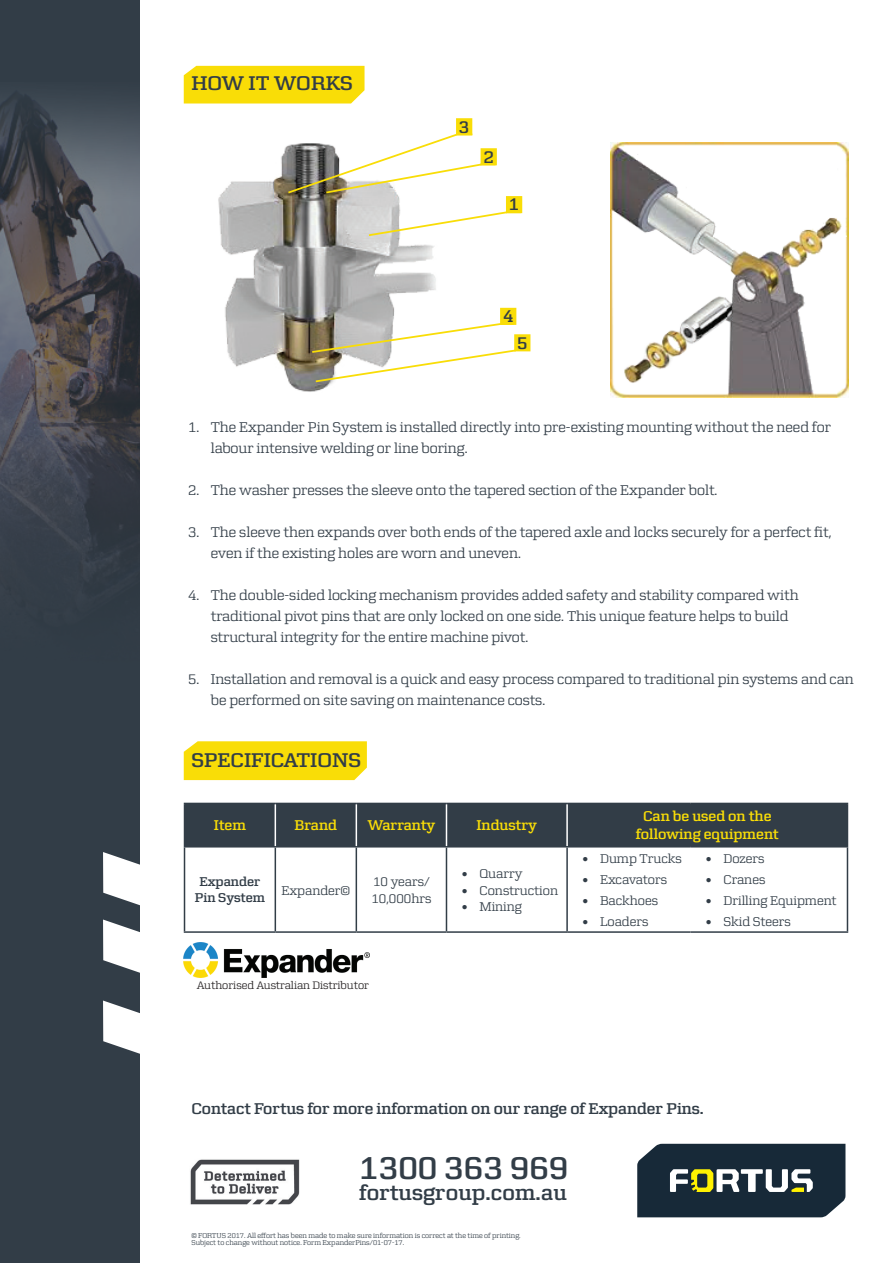
<style>
.page{position:relative;width:893px;height:1263px;background:#fff}
.page>*{position:absolute;margin:0;border:0;box-sizing:border-box;transform-origin:0 0}
.t1{font:600 33.75px "Zetta Serif";color:#323d47}
.t2{font:600 22.5px "Zetta Serif";letter-spacing:.005em;color:#323d47}
.t3{font:600 21px "Zetta Serif";color:#323d47}
.t4{font:600 18px "Zetta Serif";color:#323d47}
.t5{font:600 16.5px "Zetta Serif";color:#323d47}
.t6{font:15px/21px "Zetta Serif";color:#323d47}
.t7{font:600 15px/18px "Zetta Serif";color:#f9dd07;text-align:center}
.t8{font:13.5px/16.2px "Zetta Serif";color:#323d47}
.t9{font:600 13.5px/16.2px "Zetta Serif";color:#323d47;text-align:center}
.t10{font:11.55px "Zetta Serif";color:#231f20}
.t11{font:7.5px/7.5px "Zetta Serif";color:#323d47}
</style>
<div class="page">
<svg style="left:637px;top:1144px;width:208px;height:73px;background:#37464d"></svg>
<div style="left:456px;top:118px;width:16px;height:17px;background:#f9dd07;border:2px solid #f9dd07"></div>
<div style="left:0;top:0;width:140px;height:1263px;background:#323d47"></div>
<img style="left:190px;top:1159px;width:110px;height:45px">
<svg style="left:102px;top:851px;width:38px;height:132px"></svg>
<svg style="left:102px;top:999px;width:38px;height:65px"></svg>
<div style="left:185px;top:804px;width:662px;height:42px;background:#323d47"></div>
<hr style="left:275px;top:804px;width:1px;height:42px;background:#fff">
<hr style="left:356px;top:804px;width:1px;height:42px;background:#fff">
<hr style="left:446px;top:804px;width:1px;height:42px;background:#fff">
<hr style="left:566px;top:804px;width:2px;height:42px;background:#fff">
<hr style="left:184px;top:803px;width:91px;height:1px;background:#323d47">
<hr style="left:184px;top:804px;width:1px;height:42px;background:#323d47">
<hr style="left:275px;top:803px;width:81px;height:1px;background:#323d47">
<hr style="left:356px;top:803px;width:90px;height:1px;background:#323d47">
<hr style="left:446px;top:803px;width:121px;height:1px;background:#323d47">
<hr style="left:567px;top:803px;width:123px;height:1px;background:#323d47">
<hr style="left:690px;top:803px;width:158px;height:1px;background:#323d47">
<hr style="left:847px;top:804px;width:1px;height:42px;background:#323d47">
<hr style="left:184px;top:846px;width:91px;height:1px;background:#323d47">
<hr style="left:184px;top:847px;width:1px;height:84px;background:#323d47">
<hr style="left:275px;top:846px;width:81px;height:1px;background:#323d47">
<hr style="left:275px;top:847px;width:1px;height:84px;background:#323d47">
<hr style="left:356px;top:846px;width:90px;height:1px;background:#323d47">
<hr style="left:356px;top:847px;width:1px;height:84px;background:#323d47">
<hr style="left:446px;top:846px;width:121px;height:1px;background:#323d47">
<hr style="left:446px;top:847px;width:1px;height:84px;background:#323d47">
<hr style="left:690px;top:846px;width:158px;height:1px;background:#323d47">
<hr style="left:847px;top:847px;width:1px;height:84px;background:#323d47">
<hr style="left:184px;top:931px;width:91px;height:2px;background:#323d47">
<hr style="left:275px;top:931px;width:81px;height:2px;background:#323d47">
<hr style="left:356px;top:931px;width:90px;height:2px;background:#323d47">
<hr style="left:446px;top:931px;width:121px;height:2px;background:#323d47">
<hr style="left:690px;top:931px;width:158px;height:2px;background:#323d47">
<hr style="left:567px;top:846px;width:123px;height:1px;background:#323d47">
<hr style="left:566px;top:847px;width:2px;height:84px;background:#323d47">
<hr style="left:567px;top:931px;width:123px;height:2px;background:#323d47">
<div style="left:184px;top:66px;width:180px;height:37px;background:#f9dd07"></div>
<img style="left:218px;top:147px;width:218px;height:245px">
<svg style="left:367px;top:210px;width:154px;height:27px"></svg>
<svg style="left:286px;top:132px;width:209px;height:63px"></svg>
<svg style="left:310px;top:322px;width:208px;height:61px"></svg>
<div style="left:481px;top:148px;width:16px;height:17px;background:#f9dd07;border:2px solid #f9dd07"></div>
<div style="left:506px;top:196px;width:16px;height:17px;background:#f9dd07"></div>
<div style="left:500px;top:308px;width:16px;height:17px;background:#f9dd07;border:2px solid #f9dd07"></div>
<div style="left:514px;top:334px;width:16px;height:17px;background:#f9dd07;border:2px solid #f9dd07"></div>
<img style="left:610px;top:143px;width:238px;height:254px">
<img style="left:0;top:83px;width:140px;height:606px">
<div style="left:184px;top:741px;width:183px;height:39px;background:#f9dd07"></div>
<img style="left:184px;top:943px;width:185px;height:34px">
<h3 class="t3" style="left:191px;top:70px;width:163px">HOW IT WORKS</h3>
<p class="t4" style="left:459px;top:116px;width:12px">3</p>
<p class="t4" style="left:483px;top:146px;width:12px">2</p>
<p class="t4" style="left:509px;top:194px;width:12px">1</p>
<p class="t4" style="left:503px;top:306px;width:12px">4</p>
<p class="t4" style="left:517px;top:332px;width:12px">5</p>
<p class="t6" style="left:211px;top:417px;width:622px;text-indent:-22px">1. The Expander Pin System is installed directly into pre-existing mounting without the need for labour intensive welding or line boring.</p>
<p class="t6" style="left:188px;top:480px;width:531px">2. The washer presses the sleeve onto the tapered section of the Expander bolt.</p>
<p class="t6" style="left:211px;top:522px;width:622px;text-indent:-22px">3. The sleeve then expands over both ends of the tapered axle and locks securely for a perfect fit, even if the existing holes are worn and uneven.</p>
<p class="t6" style="left:211px;top:585px;width:589px;text-indent:-22px">4. The double-sided locking mechanism provides added safety and stability compared with traditional pivot pins that are only locked on one side. This unique feature helps to build structural integrity for the entire machine pivot.</p>
<p class="t6" style="left:211px;top:669px;width:644px;text-indent:-22px">5. Installation and removal is a quick and easy process compared to traditional pin systems and can be performed on site saving on maintenance costs.</p>
<h3 class="t3" style="left:191px;top:748px;width:171px">SPECIFICATIONS</h3>
<p class="t7" style="left:214px;top:816px;width:34px">Item</p>
<p class="t7" style="left:295px;top:816px;width:44px">Brand</p>
<p class="t7" style="left:367px;top:816px;width:70px">Warranty</p>
<p class="t7" style="left:476px;top:816px;width:62px">Industry</p>
<p class="t7" style="left:636px;top:807px;width:144px">Can be used on the following equipment</p>
<p class="t9" style="left:195px;top:873px;width:72px">Expander<br>Pin System</p>
<p class="t8" style="left:281px;top:882px;width:70px">Expander©</p>
<p class="t8" style="left:371px;top:874px;width:62px">10 years/<br>10,000hrs</p>
<p class="t8" style="left:582px;top:850px;width:101px">• Dump Trucks</p>
<p class="t8" style="left:582px;top:871px;width:87px">• Excavators</p>
<p class="t8" style="left:582px;top:892px;width:78px">• Backhoes</p>
<p class="t8" style="left:582px;top:913px;width:68px">• Loaders</p>
<p class="t8" style="left:705px;top:850px;width:61px">• Dozers</p>
<p class="t8" style="left:705px;top:871px;width:61px">• Cranes</p>
<p class="t8" style="left:705px;top:892px;width:133px">• Drilling Equipment</p>
<p class="t8" style="left:705px;top:913px;width:87px">• Skid Steers</p>
<p class="t8" style="left:461px;top:866px;width:63px">• Quarry</p>
<p class="t8" style="left:461px;top:882px;width:98px">• Construction</p>
<p class="t8" style="left:461px;top:898px;width:62px">• Mining</p>
<p class="t10" style="left:197px;top:978px;width:174px">Authorised Australian Distributor</p>
<p class="t5" style="left:191px;top:1098px;width:514px">Contact Fortus for more information on our range of Expander Pins.</p>
<h1 class="t1" style="left:359px;top:1148px;width:211px">1300 363 969</h1>
<h2 class="t2" style="left:359px;top:1180px;width:209px">fortusgroup.com.au</h2>
<p class="t11" style="left:191px;top:1231px;width:331px">© FORTUS 2017. All effort has been made to make sure information is correct at the time of printing.<br>Subject to change without notice. Form ExpanderPins/01-07-17.</p>
</div>
